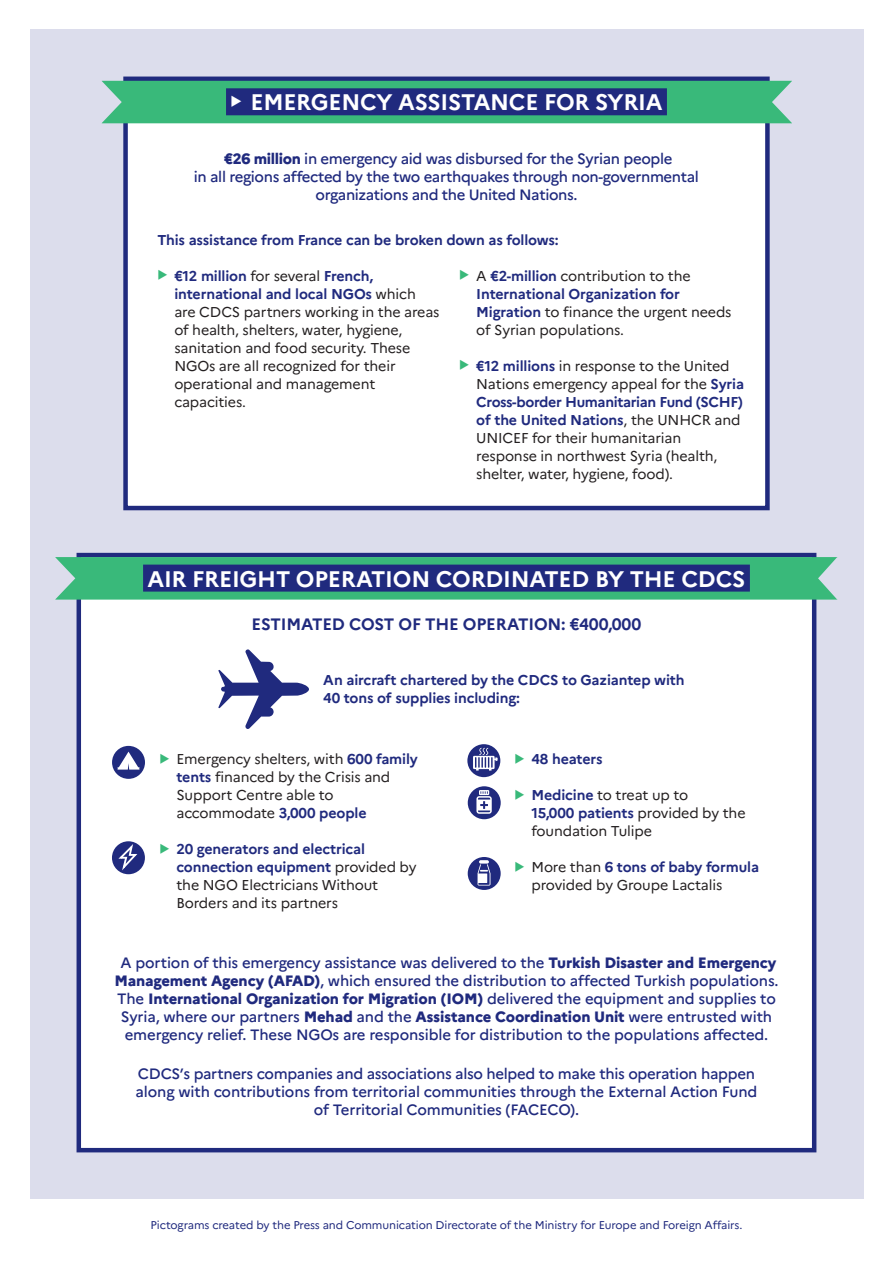
<style>
.page{position:relative;width:893px;height:1263px;background:#fff}
.page>*{position:absolute;margin:0;border:0;box-sizing:border-box;transform-origin:0 0}
.t1{font:700 22.5px "Marianne";letter-spacing:-.01em;color:#fff}
.t2{font:700 16.5px "Marianne";letter-spacing:-.01em;color:#202a7e}
.t3{font:500 15px/18px "Marianne";letter-spacing:-.015em;color:#202a7e;text-align:center}
.t4{font:14.25px/18px "Marianne";letter-spacing:-.01em;color:#231f20}
.t5{font:700 14.25px/18px "Marianne";letter-spacing:-.01em;color:#202a7e}
.t6{font:11.25px "Marianne";letter-spacing:-.01em;color:#202a7e}
.s1{font-weight:800}
.s2{color:#39b97a}
.s3{font-weight:400;color:#231f20}
.s4{font-weight:700;color:#202a7e}
</style>
<div class="page">
<div style="left:30px;top:30px;width:833px;height:1169px;background:#dcddec"></div>
<div style="left:123px;top:77px;width:647px;height:433px;background:#fff;border:4px solid #202a7e"></div>
<div style="left:77px;top:553px;width:739px;height:599px;background:#fff;border:4px solid #202a7e"></div>
<svg style="left:218px;top:649px;width:91px;height:80px"></svg>
<div style="left:112px;top:746px;width:33px;height:33px;background:#202a7e;border-radius:50%"></div>
<svg style="left:117px;top:752px;width:23px;height:18px"></svg>
<div style="left:112px;top:841px;width:33px;height:33px;background:#202a7e;border-radius:50%"></div>
<svg style="left:116px;top:844px;width:24px;height:30px"></svg>
<svg style="left:55px;top:557px;width:783px;height:43px;background:#44b982"></svg>
<div style="left:143px;top:565px;width:607px;height:27px;background:#202a7e"></div>
<svg style="left:102px;top:81px;width:690px;height:42px;background:#40b97f"></svg>
<div style="left:226px;top:88px;width:441px;height:27px;background:#202a7e"></div>
<div style="left:468px;top:786px;width:33px;height:33px;background:#202a7e;border-radius:50%"></div>
<svg style="left:476px;top:790px;width:16px;height:24px"></svg>
<div style="left:468px;top:857px;width:33px;height:33px;background:#202a7e;border-radius:50%"></div>
<svg style="left:478px;top:860px;width:12px;height:25px"></svg>
<div style="left:467px;top:744px;width:33px;height:33px;background:#202a7e;border-radius:50%"></div>
<svg style="left:473px;top:748px;width:25px;height:22px"></svg>
<h1 class="t1" style="left:230px;top:89px;width:434px">◆ Eme rge ncy assistance for Syria</h1>
<p class="t3" style="left:194px;top:150px;width:507px"><span class="s1">€26 million</span> in emergency aid was disbursed for the Syrian people<br>in all regions affected by the two earthquakes through non-governmental organizations and the United Nations.</p>
<p class="t5" style="left:157px;top:230px;width:403px">This assistance from France can be broken down as follows:</p>
<p class="t5" style="left:174px;top:266px;width:201px;text-indent:-17px"><span class="s2">◆</span> €12 million <span class="s3">for several</span> French, international and local NGO</p>
<p class="t4" style="left:476px;top:266px;width:257px;text-indent:-17px"><span class="s2">◆</span> A <span class="s4">€2-million</span> contribution to the<br><span class="s4">I nternational Organization for<br>M igration</span> to finance the urgent needs of Syrian populations.</p>
<p class="t4" style="left:476px;top:356px;width:269px;text-indent:-17px"><span class="s2">◆</span> <span class="s4">€12 millions</span> in response to the United<br>Nations emergency appeal for the <span class="s4">Syria<br>Cross-border H umanitarian Fund (SCH</span></p>
<p class="t4" style="left:174px;top:284px;width:267px;text-indent:191px"><span class="s4">s</span> which are CDCS partners working in the areas of health, shelters, water, hygiene, sanitation and food security. These<br>NGOs are all recognized for their operational and management capacities.</p>
<p class="t4" style="left:476px;top:392px;width:268px;text-indent:254px"><span class="s4">F) of the U nited N ations</span>, the UNHCR and<br>UNICEF for their humanitarian response in northwest Syria (health, shelter, water, hygiene, food).</p>
<h1 class="t1" style="left:147px;top:565px;width:551px">Air fre ight ope ration cordinate d by the CDCS</h1>
<p class="t2" style="left:252px;top:614px;width:391px">Estimate d cost of the ope ration: €400,000</p>
<p class="t5" style="left:323px;top:671px;width:206px">An aircraft chartered by the CDCS</p>
<p class="t5" style="left:562px;top:671px;width:124px">to Gaziantep with</p>
<p class="t5" style="left:323px;top:689px;width:198px">40 tons of supplies including:</p>
<p class="t4" style="left:176px;top:750px;width:243px;text-indent:-17px"><span class="s2">◆</span> Emergency shelters, with <span class="s4">600 family tents</span> financed by the Crisis and<br>Support Centre able to accommodate <span class="s4">3,000 people</span></p>
<p class="t4" style="left:176px;top:840px;width:242px;text-indent:-17px"><span class="s2">◆</span> <span class="s4">20 generators and electrical connection equipment</span> provided by the NGO Electricians Without<br>Borders and its partners</p>
<p class="t5" style="left:514px;top:750px;width:90px"><span class="s2">◆</span> 48 heaters</p>
<p class="t4" style="left:531px;top:786px;width:216px;text-indent:-17px"><span class="s2">◆</span> <span class="s4">M edicine</span> to treat up to<br><span class="s4">15,000 patients</span> provided by the foundation Tulipe</p>
<p class="t4" style="left:531px;top:858px;width:229px;text-indent:-17px"><span class="s2">◆</span> More than <span class="s4">6 tons of baby formula </span>provided by Groupe Lactalis</p>
<p class="t3" style="left:114px;top:954px;width:666px">A portion of this emergency assistance was delivered to the <span class="s1">Turkish Disaster and Emergency Management Agency (AFAD)</span>, which ensured the distribution to affected Turkish populations.<br>The <span class="s1">International Organization for Migration (IOM)</span> delivered the equipment and supplies to Syria, where our partners <span class="s1">Mehad</span> and the <span class="s1">Assistance Coordination Unit</span> were entrusted with emergency relief. These NGOs are responsible for distribution to the populations affected.</p>
<p class="t3" style="left:136px;top:1065px;width:623px">CDCS’s partners companies and associations also helped to make this operation happen along with contributions from territorial communities through the External Action Fund of Territorial Communities (FACECO).</p>
<p class="t6" style="left:151px;top:1218px;width:593px">Pictograms created by the Press and Communication Directorate of the Ministry for Europe and Foreign Affairs.</p>
</div>
